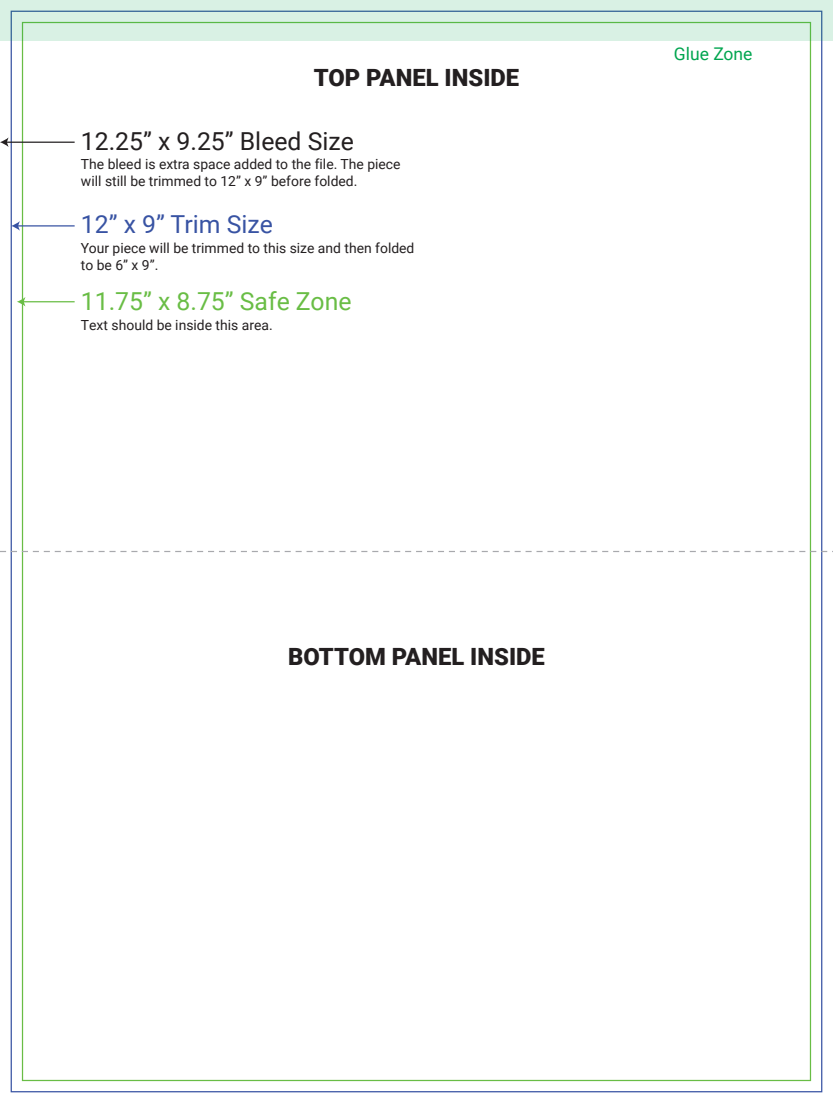
<style>
.page{position:relative;width:833px;height:1103px;background:#fff}
.page>*{position:absolute;margin:0;border:0;box-sizing:border-box;transform-origin:0 0}
.t1{font:24.75px "Roboto";color:#231f20}
.t2{font:24.75px "Roboto";color:#69bd45}
.t3{font:24.75px "Roboto";color:#3853a3}
.t4{font:900 23.75px "Roboto";color:#231f20}
.t5{font:17.5px "Roboto";color:#00a54f}
.t6{font:13.88px/16.8px "Roboto";color:#231f20}
</style>
<div class="page">
<hr style="left:6px;top:142px;width:69px;height:1px;background:#231f20">
<svg style="left:0;top:137px;width:9px;height:10px"></svg>
<hr style="left:17px;top:225px;width:58px;height:1px;background:#3853a3">
<svg style="left:11px;top:221px;width:9px;height:10px"></svg>
<hr style="left:23px;top:301px;width:52px;height:1px;background:#69bd45">
<svg style="left:17px;top:297px;width:8px;height:9px"></svg>
<svg style="left:0;top:551px;width:828px;height:1px"></svg>
<svg style="left:0;top:0;width:832px;height:41px;background:#d0eadd"></svg>
<h2 class="t4" style="left:314px;top:61px;width:207px">TOP PANEL INSIDE</h2>
<h1 class="t1" style="left:81px;top:124px;width:274px">12.25” x 9.25” Bleed Size</h1>
<p class="t6" style="left:81px;top:155px;width:321px">The bleed is extra space added to the file. The piece will still be trimmed to 12” x 9” before folded.</p>
<h1 class="t3" style="left:81px;top:206px;width:193px">12” x 9” Trim Size</h1>
<p class="t6" style="left:81px;top:239px;width:335px">Your piece will be trimmed to this size and then folded to be 6” x 9”.</p>
<h1 class="t2" style="left:81px;top:283px;width:272px">11.75” x 8.75” Safe Zone</h1>
<p class="t6" style="left:81px;top:316px;width:193px">Text should be inside this area.</p>
<h2 class="t4" style="left:288px;top:640px;width:258px">BOTTOM PANEL INSIDE</h2>
<p class="t5" style="left:674px;top:42px;width:80px">Glue Zone</p>
</div>
